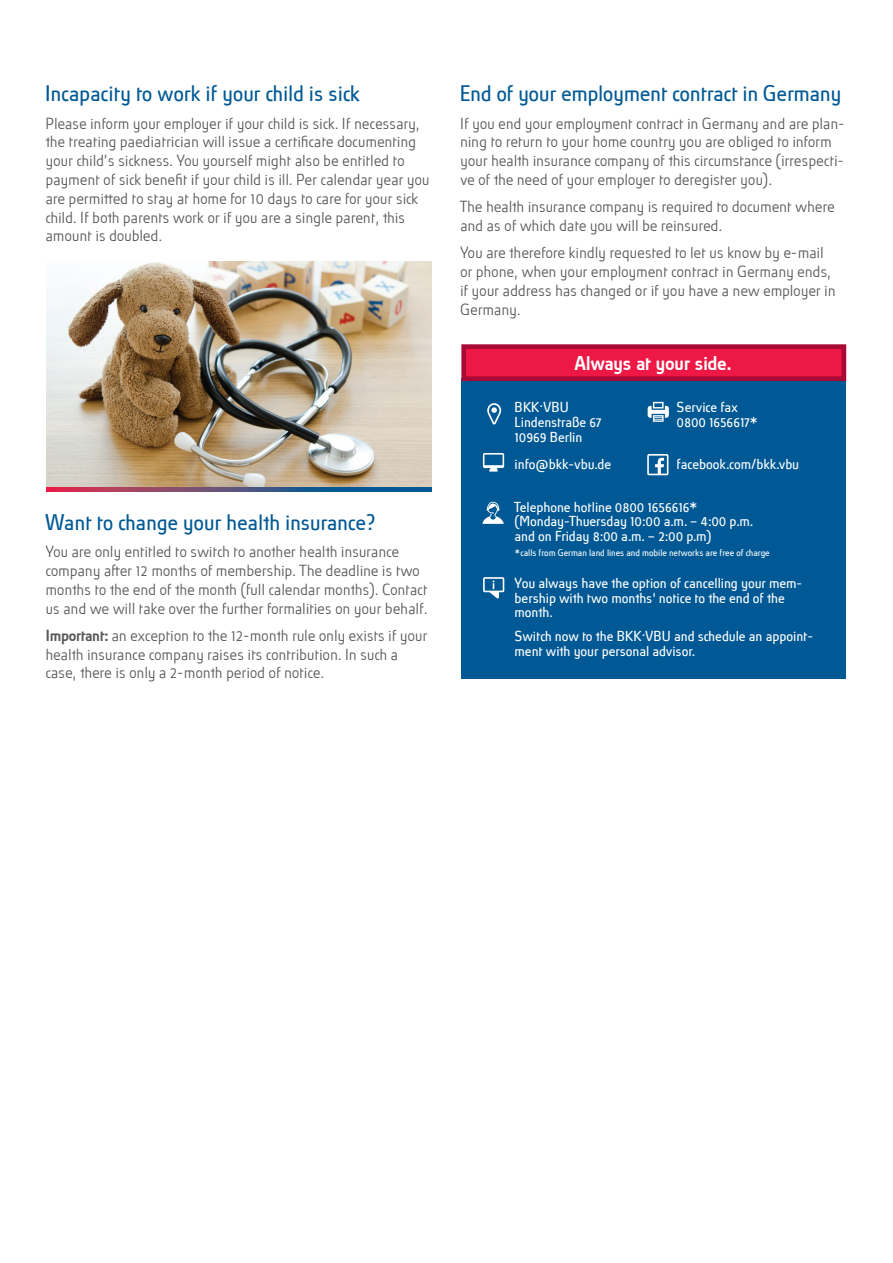
<style>
.page{position:relative;width:893px;height:1263px;background:#fff}
.page>*{position:absolute;margin:0;border:0;box-sizing:border-box;transform-origin:0 0}
.t1{font:21px "Absolut Std";letter-spacing:-.005em;color:#005994}
.t2{font:500 18.75px "Absolut Std";letter-spacing:-.005em;color:#fff}
.t3{font:300 15px/18.8px "Absolut Std";color:#57585a}
.t4{font:13.5px/14.9px "Absolut Std";color:#fff}
.t5{font:9px "Absolut Std";letter-spacing:-.005em;color:#fff}
.s1{font-weight:500}
</style>
<div class="page">
<div style="left:461px;top:378px;width:385px;height:301px;background:#005994"></div>
<svg style="left:482px;top:502px;width:22px;height:22px"></svg>
<svg style="left:483px;top:453px;width:21px;height:19px"></svg>
<svg style="left:483px;top:577px;width:21px;height:21px"></svg>
<svg style="left:461px;top:344px;width:386px;height:37px;background:#da1642"></svg>
<svg style="left:647px;top:454px;width:21px;height:21px"></svg>
<svg style="left:487px;top:403px;width:14px;height:21px"></svg>
<img style="left:47px;top:261px;width:385px;height:227px">
<svg style="left:47px;top:488px;width:385px;height:4px;background:#594d79"></svg>
<svg style="left:648px;top:402px;width:21px;height:20px"></svg>
<h1 class="t1" style="left:47px;top:81px;width:317px">Incapacity to work if your child is sick</h1>
<p class="t3" style="left:47px;top:114px;width:386px">Please inform your employer if your child is sick. If necessary, the treating paediatrician will issue a certificate documenting your child’s sickness. You yourself might also be entitled to payment of sick benefit if your child is ill. Per calendar year you are permitted to stay at home for 10 days to care for your sick child. If both parents work or if you are a single parent, this amount is doubled.</p>
<h1 class="t1" style="left:47px;top:509px;width:332px">Want to change your health insurance?</h1>
<p class="t3" style="left:47px;top:542px;width:384px">You are only entitled to switch to another health insurance company after 12 months of membership. The deadline is two months to the end of the month (full calendar months). Contact us and we will take over the further formalities on your behalf.</p>
<p class="t3" style="left:47px;top:626px;width:383px"><span class="s1">Important:</span> an exception to the 12-month rule only exists if your health insurance company raises its contribution. In such a case, there is only a 2-month period of notice.</p>
<h1 class="t1" style="left:461px;top:81px;width:383px">End of your employment contract in Germany</h1>
<p class="t3" style="left:461px;top:114px;width:386px">If you end your employment contract in Germany and are plan&shy;ning to return to your home country you are obliged to inform your health insurance company of this circumstance (irrespecti&shy;ve of the need of your employer to deregister you).</p>
<p class="t3" style="left:461px;top:197px;width:376px">The health insurance company is required to document where and as of which date you will be reinsured.</p>
<p class="t3" style="left:461px;top:243px;width:377px">You are therefore kindly requested to let us know by e-mail or phone, when your employment contract in Germany ends, if your address has changed or if you have a new employer in Germany.</p>
<p class="t2" style="left:575px;top:352px;width:158px">Always at your side.</p>
<p class="t4" style="left:516px;top:399px;width:56px">BKK·VBU</p>
<p class="t4" style="left:678px;top:399px;width:63px">Service fax</p>
<p class="t4" style="left:516px;top:414px;width:88px">Lindenstraße 67</p>
<p class="t4" style="left:678px;top:414px;width:83px">0800 1656617*</p>
<p class="t4" style="left:516px;top:423px;width:98px;line-height:27.6px">10969 Berlin info@bkk-vbu.de</p>
<p class="t4" style="left:678px;top:457px;width:124px">facebook.com/bkk.vbu</p>
<p class="t4" style="left:516px;top:499px;width:240px">Telephone hotline 0800 1656616* (Monday-Thuersday 10:00 a.m. – 4:00 p.m. and on Friday 8:00 a.m. – 2:00 p.m)</p>
<p class="t5" style="left:516px;top:547px;width:256px">*calls from German land lines and mobile networks are free of charge</p>
<p class="t4" style="left:516px;top:575px;width:289px">You always have the option of cancelling your mem&shy;bership with two months‘ notice to the end of the month.</p>
<p class="t4" style="left:516px;top:628px;width:300px">Switch now to the BKK·VBU and schedule an appoint&shy;ment with your personal advisor.</p>
</div>
